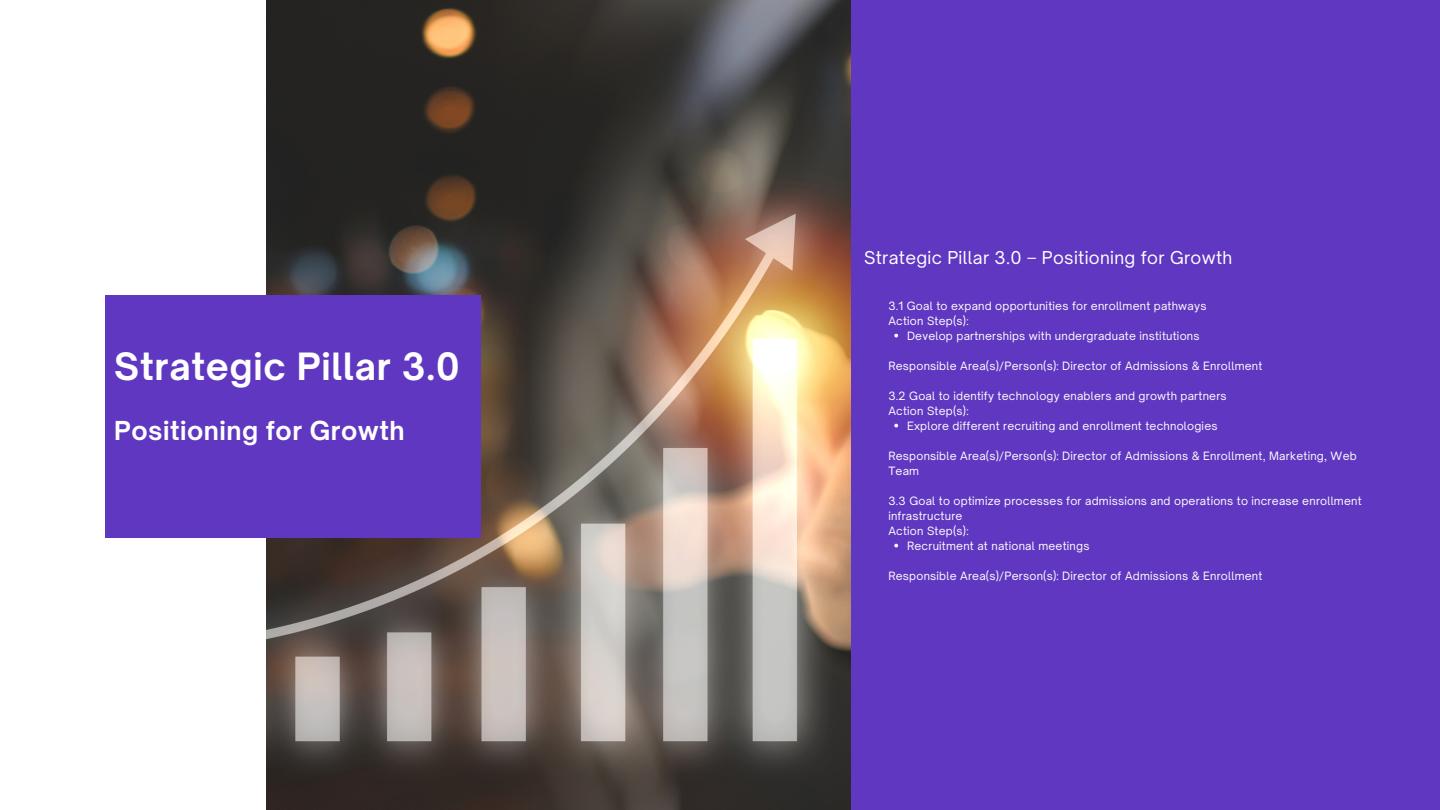
<style>
.page{position:relative;width:1440px;height:810px;background:#fff}
.page>*{position:absolute;margin:0;border:0;box-sizing:border-box;transform-origin:0 0}
.t1{font:700 36px "Open Sauce One";letter-spacing:.02em;color:#fff}
.t2{font:700 25px "Open Sauce One";letter-spacing:.02em;color:#fff}
.t3{font:17px "Open Sauce One";letter-spacing:.02em;color:#fff}
.t4{font:11px/15px "Open Sauce One";letter-spacing:.02em;color:#fff}
</style>
<div class="page">
<img style="left:266px;top:0;width:585px;height:810px">
<div style="left:851px;top:0;width:589px;height:810px;background:#6037c0"></div>
<div style="left:105px;top:295px;width:376px;height:243px;background:#6037c0"></div>
<svg style="left:894px;top:334px;width:4px;height:3px"></svg>
<svg style="left:894px;top:424px;width:4px;height:3px"></svg>
<svg style="left:894px;top:544px;width:4px;height:3px"></svg>
<h1 class="t1" style="left:114px;top:344px;width:347px">Strategic Pillar 3.0</h1>
<h2 class="t2" style="left:114px;top:415px;width:292px">Positioning for Growth</h2>
<h3 class="t3" style="left:864px;top:247px;width:370px">Strategic Pillar 3.0 – Positioning for Growth</h3>
<p class="t4" style="left:888px;top:298px;width:320px">3.1 Goal to expand opportunities for enrollment pathways<br>Action Step(s):</p>
<p class="t4" style="left:888px;top:358px;width:376px">Responsible Area(s)/Person(s): Director of Admissions &amp; Enrollment</p>
<p class="t4" style="left:888px;top:388px;width:340px">3.2 Goal to identify technology enablers and growth partners<br>Action Step(s):</p>
<p class="t4" style="left:888px;top:448px;width:470px">Responsible Area(s)/Person(s): Director of Admissions &amp; Enrollment, Marketing, Web<br>Team</p>
<p class="t4" style="left:888px;top:493px;width:475px">3.3 Goal to optimize processes for admissions and operations to increase enrollment infrastructure<br>Action Step(s):</p>
<p class="t4" style="left:888px;top:568px;width:376px">Responsible Area(s)/Person(s): Director of Admissions &amp; Enrollment</p>
<p class="t4" style="left:907px;top:328px;width:294px">Develop partnerships with undergraduate institutions</p>
<p class="t4" style="left:907px;top:418px;width:312px">Explore different recruiting and enrollment technologies</p>
<p class="t4" style="left:907px;top:538px;width:184px">Recruitment at national meetings</p>
</div>
